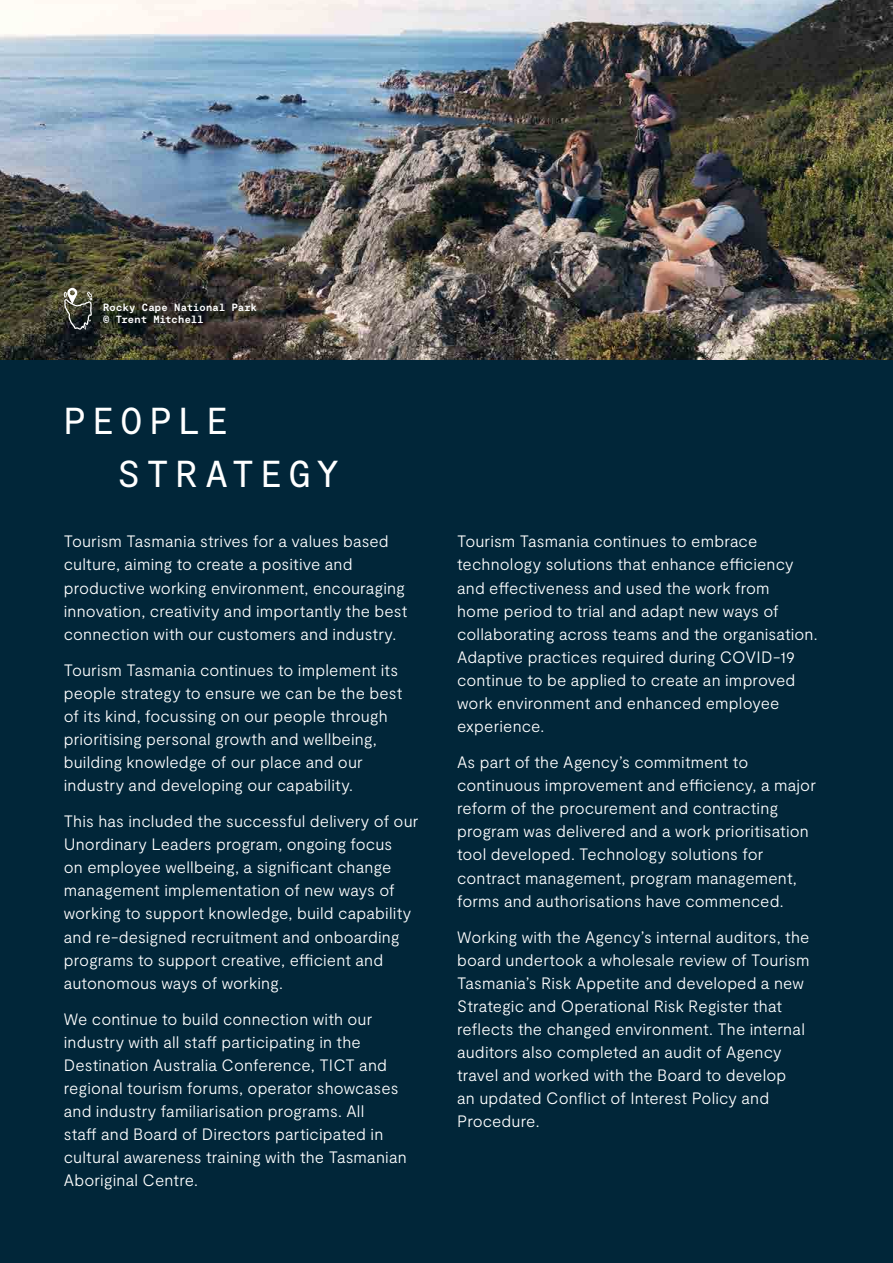
<style>
.page{position:relative;width:893px;height:1263px;background:#fff}
.page>*{position:absolute;margin:0;border:0;box-sizing:border-box;transform-origin:0 0}
.t1{font:37.5px/52.5px "Moderat Mono Regular";letter-spacing:.16em;color:#fff}
.t2{font:300 16.5px/23.1px "Moderat";letter-spacing:.01em;color:#fff}
.t3{font:10.5px/12px "Moderat Mono Bold";letter-spacing:.015em;color:#fff}
</style>
<div class="page">
<div style="left:0;top:359px;width:893px;height:904px;background:#012639"></div>
<img style="left:0;top:0;width:893px;height:359px">
<svg style="left:64px;top:288px;width:28px;height:42px"></svg>
<p class="t3" style="left:103px;top:301px;width:155px">Rocky Cape National Park © Trent Mitchell</p>
<h1 class="t1" style="left:118px;top:396px;width:223px;text-indent:-54px">PEOPLE<br>STRATEGY</h1>
<p class="t2" style="left:64px;top:530px;width:345px">Tourism Tasmania strives for a values based culture, aiming to create a positive and productive working environment, encouraging innovation, creativity and importantly the best connection with our customers and industry.</p>
<p class="t2" style="left:64px;top:659px;width:340px">Tourism Tasmania continues to implement its people strategy to ensure we can be the best of its kind, focussing on our people through prioritising personal growth and wellbeing, building knowledge of our place and our industry and developing our capability.</p>
<p class="t2" style="left:64px;top:810px;width:356px">This has included the successful delivery of our Unordinary Leaders program, ongoing focus<br>on employee wellbeing, a significant change management implementation of new ways of working to support knowledge, build capability and re-designed recruitment and onboarding programs to support creative, efficient and autonomous ways of working.</p>
<p class="t2" style="left:64px;top:1007px;width:345px">We continue to build connection with our industry with all staff participating in the Destination Australia Conference, TICT and regional tourism forums, operator showcases and industry familiarisation programs. All<br>staff and Board of Directors participated in cultural awareness training with the Tasmanian Aboriginal Centre.</p>
<p class="t2" style="left:457px;top:530px;width:362px">Tourism Tasmania continues to embrace technology solutions that enhance efficiency and effectiveness and used the work from<br>home period to trial and adapt new ways of collaborating across teams and the organisation.<br>Adaptive practices required during COVID-19 continue to be applied to create an improved work environment and enhanced employee experience.</p>
<p class="t2" style="left:457px;top:751px;width:360px">As part of the Agency’s commitment to continuous improvement and efficiency, a major reform of the procurement and contracting program was delivered and a work prioritisation tool developed. Technology solutions for contract management, program management, forms and authorisations have commenced.</p>
<p class="t2" style="left:457px;top:925px;width:354px">Working with the Agency’s internal auditors, the board undertook a wholesale review of Tourism Tasmania’s Risk Appetite and developed a new Strategic and Operational Risk Register that reflects the changed environment. The internal auditors also completed an audit of Agency travel and worked with the Board to develop<br>an updated Conflict of Interest Policy and Procedure.</p>
</div>
